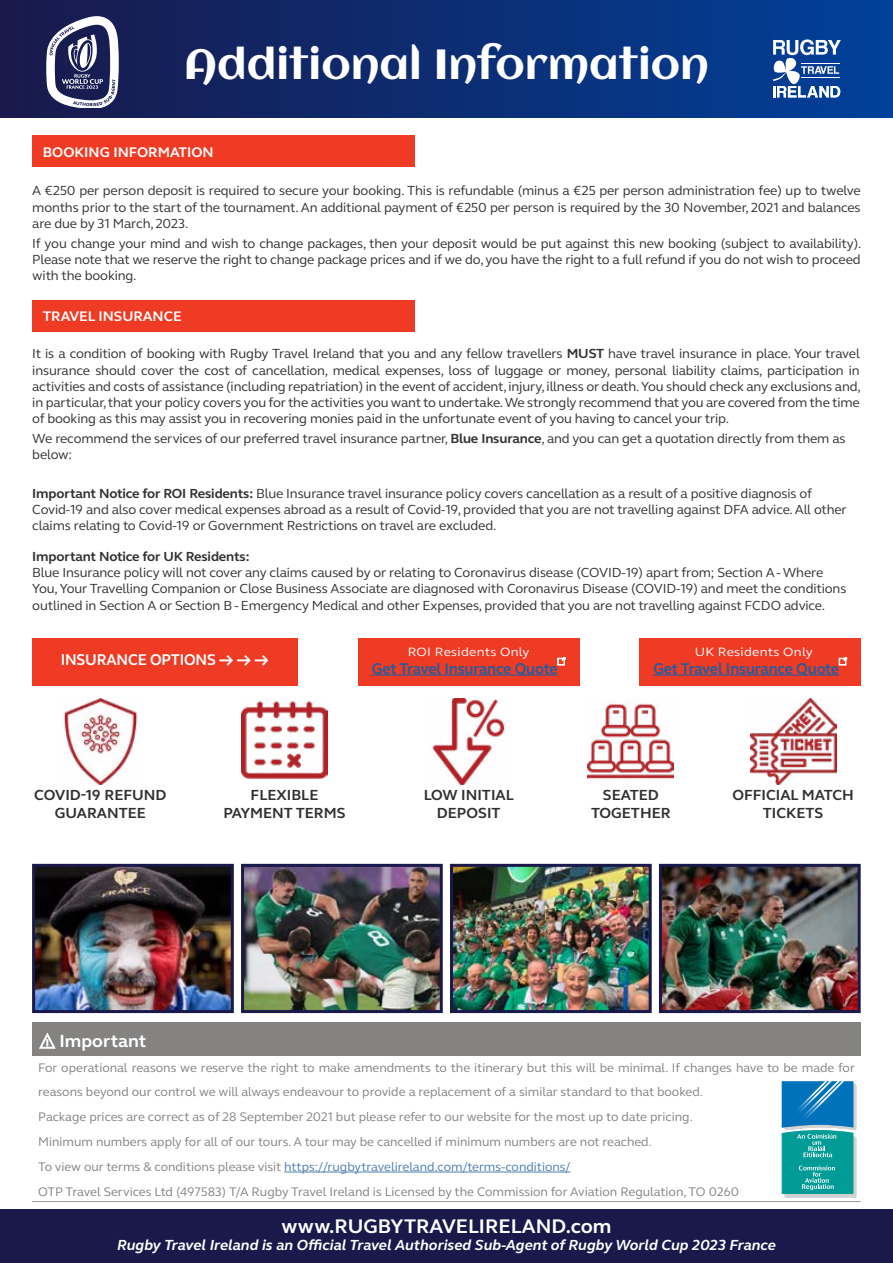
<style>
.page{position:relative;width:893px;height:1263px;background:#fff}
.page>*{position:absolute;margin:0;border:0;box-sizing:border-box;transform-origin:0 0}
.t1{font:42px "Aclonica";color:#fff}
.t2{font:700 20.25px "Webb Ellis Cup";color:#fff}
.t3{font:700 18px "Webb Ellis Cup";color:#fff}
.t4{font:700 16.05px "Webb Ellis Cup";letter-spacing:-.01em;color:#215e9e;scale:.93 1}
.t5{font:700 16.05px "Webb Ellis Cup";letter-spacing:-.01em;color:#fff;scale:.93 1}
.t6{font:700 15px/18px "Webb Ellis Cup";color:#32302f;text-align:center}
.t7{font:italic 700 15px "Webb Ellis Cup";color:#fff}
.t8{font:700 14.25px "Webb Ellis Cup";color:#fff}
.t9{font:13.5px/16.2px "Webb Ellis Cup";letter-spacing:-.01em;color:#32302f;text-align:justify}
.t10{font:700 13.5px "Webb Ellis Cup";letter-spacing:-.01em;color:#32302f}
.t11{font:12.75px/24.8px "Webb Ellis Cup";color:#848382}
.t12{font:12.45px "Webb Ellis Cup";letter-spacing:.02em;color:#fff;scale:1.09 1}
.s1{font-weight:700}
.s2{color:#4d7eb1}
</style>
<div class="page">
<div style="left:0;top:0;width:893px;height:118px;background:linear-gradient(to right,#19194b,#00419a)"></div>
<svg style="left:46px;top:16px;width:73px;height:91px"></svg>
<svg style="left:773px;top:39px;width:68px;height:58px"></svg>
<div style="left:0;top:1209px;width:893px;height:54px;background:#19194b"></div>
<div style="left:32px;top:136px;width:383px;height:31px;background:#ef3a24"></div>
<div style="left:32px;top:300px;width:383px;height:31px;background:#ef3a24"></div>
<img style="left:245px;top:868px;width:194px;height:141px">
<div style="left:241px;top:864px;width:202px;height:149px;border:3px solid #19194b"></div>
<img style="left:663px;top:868px;width:194px;height:141px">
<div style="left:659px;top:864px;width:202px;height:149px;border:3px solid #19194b"></div>
<img style="left:454px;top:868px;width:194px;height:141px">
<div style="left:450px;top:864px;width:202px;height:149px;border:3px solid #19194b"></div>
<img style="left:36px;top:868px;width:194px;height:141px">
<div style="left:32px;top:864px;width:202px;height:149px;border:3px solid #19194b"></div>
<img style="left:64px;top:698px;width:74px;height:86px">
<img style="left:242px;top:698px;width:85px;height:80px">
<img style="left:588px;top:700px;width:86px;height:79px">
<img style="left:432px;top:698px;width:74px;height:86px">
<img style="left:751px;top:698px;width:86px;height:86px">
<div style="left:358px;top:638px;width:221px;height:48px;background:#ef3a24"></div>
<hr style="left:372px;top:674px;width:185px;height:2px;background:#215e9e">
<svg style="left:557px;top:657px;width:8px;height:8px"></svg>
<div style="left:32px;top:638px;width:266px;height:48px;background:#ef3a24"></div>
<div style="left:639px;top:638px;width:222px;height:48px;background:#ef3a24"></div>
<hr style="left:653px;top:674px;width:186px;height:2px;background:#215e9e">
<svg style="left:839px;top:657px;width:8px;height:8px"></svg>
<div style="left:32px;top:1022px;width:829px;height:34px;background:#848382"></div>
<hr style="left:32px;top:1201px;width:30px;height:1px;background:#999">
<hr style="left:62px;top:1201px;width:799px;height:1px;background:#999">
<hr style="left:284px;top:1171px;width:286px;height:1px;background:#4d7eb1">
<svg style="left:782px;top:1081px;width:74px;height:117px;background:#299bb1"></svg>
<h1 class="t1" style="left:184px;top:35px;width:527px">Additional Information</h1>
<p class="t8" style="left:43px;top:142px;width:172px">BOOKING INFORMATION</p>
<p class="t9" style="left:32px;top:182px;width:830px">A €250 per person deposit is required to secure your booking. This is refundable (minus a €25 per person administration fee) up to twelve months prior to the start of the tournament. An additional payment of €250 per person is required by the 30 November, 2021 and balances are due by 31 March, 2023.</p>
<p class="t9" style="left:32px;top:235px;width:831px">If you change your mind and wish to change packages, then your deposit would be put against this new booking (subject to availability).<br>Please note that we reserve the right to change package prices and if we do, you have the right to a full refund if you do not wish to proceed with the booking.</p>
<p class="t8" style="left:43px;top:307px;width:140px">TRAVEL INSURANCE</p>
<p class="t9" style="left:32px;top:345px;width:830px">It is a condition of booking with Rugby Travel Ireland that you and any fellow travellers <span class="s1">MUST</span> have travel insurance in place. Your travel insurance should cover the cost of cancellation, medical expenses, loss of luggage or money, personal liability claims, participation in activities and costs of assistance (including repatriation) in the event of accident, injury, illness or death. You should check any exclusions and, in particular, that your policy covers you for the activities you want to undertake. We strongly recommend that you are covered from the time of booking as this may assist you in recovering monies paid in the unfortunate event of you having to cancel your trip.</p>
<p class="t9" style="left:32px;top:430px;width:815px">We recommend the services of our preferred travel insurance partner, <span class="s1">Blue Insurance</span>, and you can get a quotation directly from them as below:</p>
<p class="t9" style="left:32px;top:485px;width:816px;text-align:left"><span class="s1">Important Notice for ROI Residents:</span> Blue Insurance travel insurance policy covers cancellation as a result of a positive diagnosis of<br>Covid-19 and also cover medical expenses abroad as a result of Covid-19, provided that you are not travelling against DFA advice. All other claims relating to Covid-19 or Government Restrictions on travel are excluded.</p>
<p class="t10" style="left:32px;top:547px;width:219px">Important Notice for UK Residents:</p>
<p class="t9" style="left:32px;top:564px;width:816px;text-align:left">Blue Insurance policy will not cover any claims caused by or relating to Coronavirus disease (COVID-19) apart from; Section A - Where<br>You, Your Travelling Companion or Close Business Associate are diagnosed with Coronavirus Disease (COVID-19) and meet the conditions outlined in Section A or Section B - Emergency Medical and other Expenses, provided that you are not travelling against FCDO advice.</p>
<p class="t5" style="left:61px;top:649px;width:225px">INSURANCE OPTIONS → → →</p>
<p class="t12" style="left:408px;top:643px;width:113px">ROI Residents Only</p>
<p class="t4" style="left:372px;top:657px;width:201px">Get Travel Insurance Quote</p>
<p class="t12" style="left:695px;top:643px;width:110px">UK Residents Only</p>
<p class="t4" style="left:653px;top:657px;width:201px">Get Travel Insurance Quote</p>
<p class="t6" style="left:34px;top:785px;width:134px">COVID-19 REFUND<br>GUARANTEE</p>
<p class="t6" style="left:223px;top:785px;width:124px">FLEXIBLE<br>PAYMENT TERMS</p>
<p class="t6" style="left:424px;top:785px;width:91px">LOW INITIAL<br>DEPOSIT</p>
<p class="t6" style="left:591px;top:785px;width:81px">SEATED<br>TOGETHER</p>
<p class="t6" style="left:732px;top:785px;width:123px">OFFICIAL MATCH<br>TICKETS</p>
<h3 class="t3" style="left:38px;top:1029px;width:110px">⚠ Important</h3>
<p class="t11" style="left:38px;top:1054px;width:818px">For operational reasons we reserve the right to make amendments to the itinerary but this will be minimal. If changes have to be made for reasons beyond our control we will always endeavour to provide a replacement of a similar standard to that booked.<br>Package prices are correct as of 28 September 2021 but please refer to our website for the most up to date pricing.<br>Minimum numbers apply for all of our tours. A tour may be cancelled if minimum numbers are not reached.<br>To view our terms &amp; conditions please visit <span class="s2">https://rugbytravelireland.com/terms-conditions/<br></span>OTP Travel Services Ltd (497583) T/A Rugby Travel Ireland is Licensed by the Commission for Aviation Regulation, TO 0260</p>
<h2 class="t2" style="left:281px;top:1212px;width:332px">www.RUGBYTRAVELIRELAND.com</h2>
<p class="t7" style="left:117px;top:1235px;width:660px">Rugby Travel Ireland is an Official Travel Authorised Sub-Agent of Rugby World Cup 2023 France</p>
</div>
